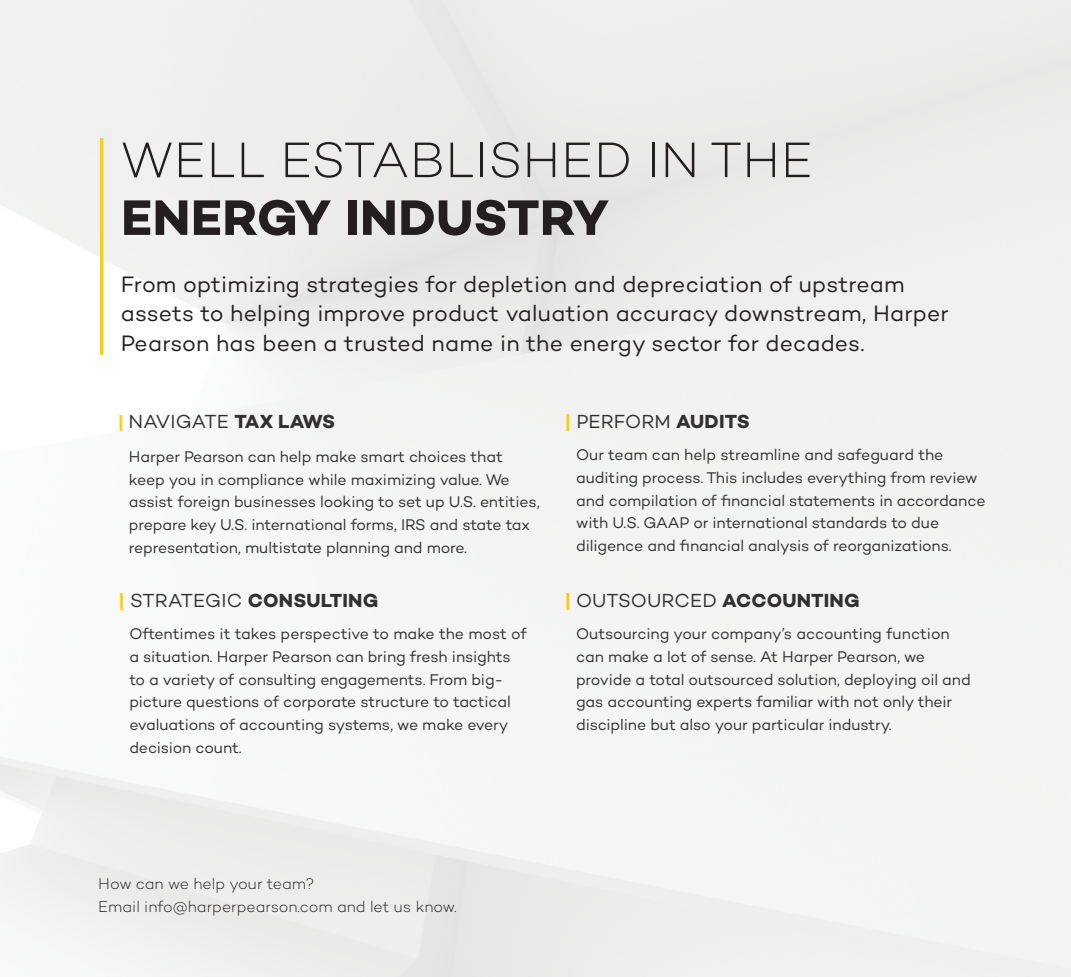
<style>
.page{position:relative;width:1071px;height:977px;background:#fff}
.page>*{position:absolute;margin:0;border:0;box-sizing:border-box;transform-origin:0 0}
.Paragraph_Style_1{font:300 50.75px/57.8px "Campton";letter-spacing:.01em;color:#231f20}
.Paragraph_Style_1-2{font:22.75px/29.8px "Campton";letter-spacing:.005em;color:#231f20}
.Paragraph_Style_1-3{font:19.25px "Campton";letter-spacing:.005em;color:#312f30}
.Paragraph_Style_1-4{font:700 19.25px "Campton";letter-spacing:.01em;color:#312f30}
.Paragraph_Style_1-5{font:15.75px/22.8px "Campton";letter-spacing:-.005em;color:#312f30}
.t1{font:300 15.75px/22.8px "Campton";color:#231f20}
.s1{font-weight:700}
.s2{font-weight:700;font-size:17.5px;color:#fccf0e}
.s3{color:#fccf0e}
.s4{font-weight:400}
.s5{font-weight:700;color:#fccf0e}
</style>
<div class="page">
<div style="left:0;top:0;width:1071px;height:976px;background:#f2f2f1"></div>
<hr style="left:100px;top:138px;width:3px;height:217px;background:#fccf0e">
<p class="Paragraph_Style_1" style="left:121px;top:130px;width:694px">WELL ESTABLISHED IN THE<br><span class="s1">ENERGY INDUSTRY</span></p>
<p class="Paragraph_Style_1-2" style="left:121px;top:268px;width:829px">From optimizing strategies for depletion and depreciation of upstream assets to helping improve product valuation accuracy downstream, Harper<br>Pearson has been a trusted name in the energy sector for decades.</p>
<p class="Paragraph_Style_1-3" style="left:118px;top:410px;width:218px"><span class="s2">|</span> NAVIGATE <span class="s1">TAX LAWS</span></p>
<p class="Paragraph_Style_1-5" style="left:129px;top:444px;width:412px">Harper Pearson can help make smart choices that keep you in compliance while maximizing value. We assist foreign businesses looking to set up U.S. entities, prepare key U.S. international forms, IRS and state tax representation, multistate planning and more.</p>
<p class="Paragraph_Style_1-4" style="left:119px;top:588px;width:261px"><span class="s3">|</span> <span class="s4">STRATEGIC</span> CONSULTING</p>
<p class="Paragraph_Style_1-5" style="left:129px;top:622px;width:399px">Oftentimes it takes perspective to make the most of a situation. Harper Pearson can bring fresh insights to a variety of consulting engagements. From big&shy;picture questions of corporate structure to tactical evaluations of accounting systems, we make every decision count.</p>
<p class="Paragraph_Style_1-3" style="left:565px;top:410px;width:187px"><span class="s5">|</span> PERFORM <span class="s1">AUDITS</span></p>
<p class="Paragraph_Style_1-5" style="left:576px;top:443px;width:411px">Our team can help streamline and safeguard the auditing process. This includes everything from review and compilation of financial statements in accordance with U.S. GAAP or international standards to due diligence and financial analysis of reorganizations.</p>
<p class="Paragraph_Style_1-3" style="left:565px;top:589px;width:296px"><span class="s5">|</span> OUTSOURCED <span class="s1">ACCOUNTING</span></p>
<p class="Paragraph_Style_1-5" style="left:576px;top:622px;width:396px">Outsourcing your company’s accounting function can make a lot of sense. At Harper Pearson, we provide a total outsourced solution, deploying oil and gas accounting experts familiar with not only their discipline but also your particular industry.</p>
<p class="t1" style="left:98px;top:872px;width:360px">How can we help your team?<br>Email info@harperpearson.com and let us know.</p>
</div>
